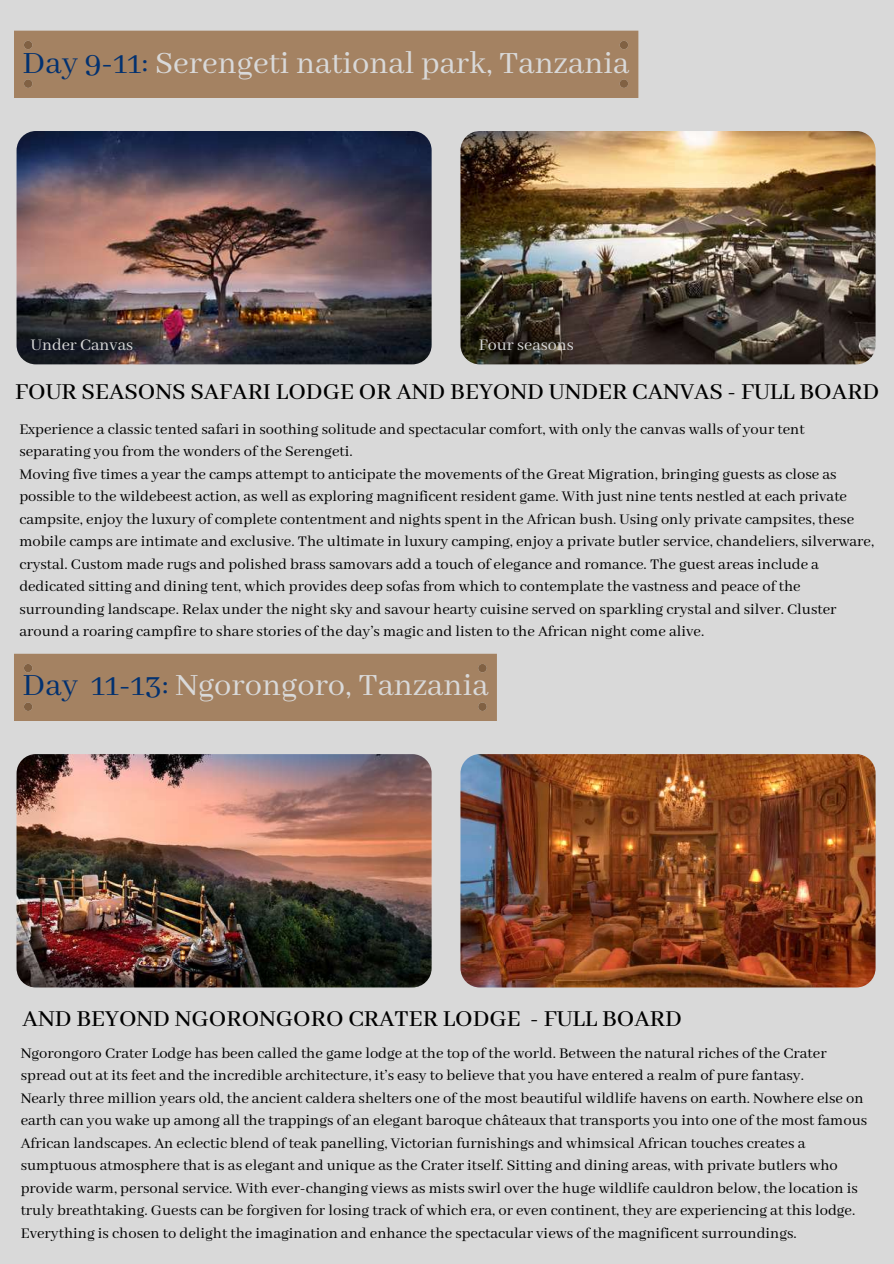
<style>
.page{position:relative;width:894px;height:1264px;background:#fff}
.page>*{position:absolute;margin:0;border:0;box-sizing:border-box;transform-origin:0 0}
.t1{font:34.5px "Abhaya Libre";color:#d9d9d9}
.t2{font:500 25.5px "Abhaya Libre";color:#000}
.t3{font:18px "Abhaya Libre";color:#d9d9d9}
.t4{font:16.5px/22.5px "Abhaya Libre";color:#000}
.s1{color:#023170}
</style>
<div class="page">
<div style="left:0;top:0;width:893px;height:1263px;background:#d9d9d9"></div>
<div style="left:14px;top:31px;width:624px;height:67px;background:#a48262"></div>
<div style="left:24px;top:41px;width:8px;height:8px;background:#816143;border-radius:50%"></div>
<div style="left:619px;top:41px;width:9px;height:8px;background:#816143;border-radius:50%"></div>
<div style="left:619px;top:79px;width:9px;height:9px;background:#816143;border-radius:50%"></div>
<div style="left:24px;top:79px;width:8px;height:9px;background:#816143;border-radius:50%"></div>
<div style="left:14px;top:653px;width:482px;height:68px;background:#a48262"></div>
<div style="left:24px;top:664px;width:8px;height:8px;background:#816143;border-radius:50%"></div>
<div style="left:478px;top:664px;width:8px;height:8px;background:#816143;border-radius:50%"></div>
<div style="left:478px;top:702px;width:8px;height:9px;background:#816143;border-radius:50%"></div>
<div style="left:24px;top:702px;width:8px;height:9px;background:#816143;border-radius:50%"></div>
<img style="left:17px;top:131px;width:414px;height:233px;border-radius:19px">
<img style="left:17px;top:754px;width:414px;height:233px;border-radius:19px">
<img style="left:460px;top:131px;width:415px;height:233px;border-radius:19px">
<img style="left:460px;top:754px;width:415px;height:233px;border-radius:19px">
<h1 class="t1" style="left:23px;top:44px;width:608px"><span class="s1">Day 9-11:</span> Serengeti national park, Tanzania</h1>
<p class="t3" style="left:31px;top:334px;width:104px">Under Canvas</p>
<p class="t3" style="left:478px;top:334px;width:96px">Four seasons</p>
<h2 class="t2" style="left:15px;top:377px;width:865px">FOUR SEASONS SAFARI LODGE OR AND BEYOND UNDER CANVAS - FULL BOARD</h2>
<p class="t4" style="left:19px;top:418px;width:856px">Experience a classic tented safari in soothing solitude and spectacular comfort, with only the canvas walls of your tent separating you from the wonders of the Serengeti.<br>Moving five times a year the camps attempt to anticipate the movements of the Great Migration, bringing guests as close as possible to the wildebeest action, as well as exploring magnificent resident game. With just nine tents nestled at each private campsite, enjoy the luxury of complete contentment and nights spent in the African bush. Using only private campsites, these mobile camps are intimate and exclusive. The ultimate in luxury camping, enjoy a private butler service, chandeliers, silverware, crystal. Custom made rugs and polished brass samovars add a touch of elegance and romance. The guest areas include a dedicated sitting and dining tent, which provides deep sofas from which to contemplate the vastness and peace of the surrounding landscape. Relax under the night sky and savour hearty cuisine served on sparkling crystal and silver. Cluster around a roaring campfire to share stories of the day’s magic and listen to the African night come alive.</p>
<h1 class="t1" style="left:23px;top:666px;width:467px"><span class="s1">Day 11-13:</span> Ngorongoro, Tanzania</h1>
<h2 class="t2" style="left:23px;top:1004px;width:660px">AND BEYOND NGORONGORO CRATER LODGE - FULL BOARD</h2>
<p class="t4" style="left:21px;top:1042px;width:847px">Ngorongoro Crater Lodge has been called the game lodge at the top of the world. Between the natural riches of the Crater spread out at its feet and the incredible architecture, it’s easy to believe that you have entered a realm of pure fantasy.<br>Nearly three million years old, the ancient caldera shelters one of the most beautiful wildlife havens on earth. Nowhere else on earth can you wake up among all the trappings of an elegant baroque châteaux that transports you into one of the most famous African landscapes. An eclectic blend of teak panelling, Victorian furnishings and whimsical African touches creates a sumptuous atmosphere that is as elegant and unique as the Crater itself. Sitting and dining areas, with private butlers who provide warm, personal service. With ever-changing views as mists swirl over the huge wildlife cauldron below, the location is truly breathtaking. Guests can be forgiven for losing track of which era, or even continent, they are experiencing at this lodge.<br>Everything is chosen to delight the imagination and enhance the spectacular views of the magnificent surroundings.</p>
</div>
